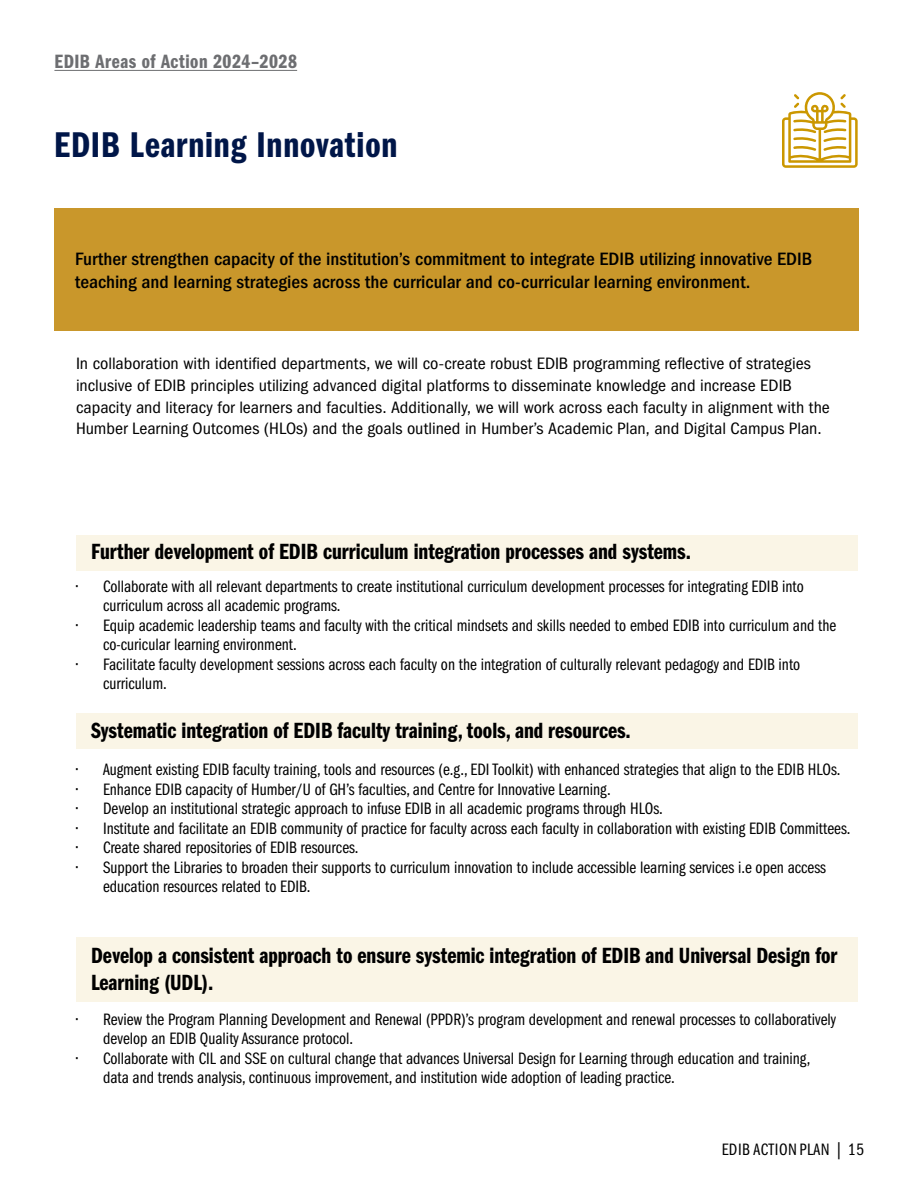
<style>
.page{position:relative;width:918px;height:1188px;background:#fff}
.page>*{position:absolute;margin:0;border:0;box-sizing:border-box;transform-origin:0 0}
.Big_Subhead_-_H2{font:37.05px "Franklin Gothic LT Pro Dm Cm";letter-spacing:.02em;color:#001648;scale:1.05 1}
.Compressed_Subhead_-_H3{font:22.8px/27px "Franklin Gothic LT Pro Dm Cm";color:#000;scale:1.05 1}
.Big_Title_-_H1{font:19.95px "Franklin Gothic LT Pro Dm Cm";letter-spacing:.025em;color:#6d6e71;scale:1.05 1}
.body_white_-_p{font:500 condensed 18.6px/22.5px "ITC Franklin Gothic Std";color:#000;scale:1.05 1}
.Compressed_bullet_-_p{font:17.1px/19.5px "Franklin Gothic LT Pro Bk Cm";color:#000;scale:1.05 1}
.body_12_-_p{font:condensed 17.1px/21.8px "ITC Franklin Gothic Std";color:#000;scale:1.05 1}
.t1{font:17.1px "ITC Franklin Gothic Std Bk Cp";letter-spacing:.025em;color:#000;scale:1.05 1}
</style>
<div class="page">
<div style="left:76px;top:937px;width:782px;height:65px;background:#faf5e6"></div>
<div style="left:76px;top:714px;width:782px;height:35px;background:#faf5e6"></div>
<div style="left:76px;top:535px;width:782px;height:36px;background:#faf5e6"></div>
<hr style="left:54px;top:70px;width:243px;height:1px;background:#6d6e71">
<svg style="left:782px;top:92px;width:76px;height:76px"></svg>
<div style="left:55px;top:208px;width:804px;height:123px;background:#c9972b"></div>
<h1 class="Big_Title_-_H1" style="left:54px;top:51px;width:233px">EDIB Areas of Action 2024–2028</h1>
<h2 class="Big_Subhead_-_H2" style="left:54px;top:124px;width:329px">EDIB Learning Innovation</h2>
<p class="body_white_-_p" style="left:75px;top:248px;width:704px">Further strengthen capacity of the institution’s commitment to integrate EDIB utilizing innovative EDIB teaching and learning strategies across the curricular and co-curricular learning environment.</p>
<p class="body_12_-_p" style="left:76px;top:353px;width:720px">In collaboration with identified departments, we will co-create robust EDIB programming reflective of strategies inclusive of EDIB principles utilizing advanced digital platforms to disseminate knowledge and increase EDIB capacity and literacy for learners and faculties. Additionally, we will work across each faculty in alignment with the Humber Learning Outcomes (HLOs) and the goals outlined in Humber’s Academic Plan, and Digital Campus Plan.</p>
<h3 class="Compressed_Subhead_-_H3" style="left:91px;top:538px;width:573px">Further development of EDIB curriculum integration processes and systems.</h3>
<p class="Compressed_bullet_-_p" style="left:103px;top:577px;width:669px;text-indent:-27px">• Collaborate with all relevant departments to create institutional curriculum development processes for integrating EDIB into curriculum across all academic programs.</p>
<p class="Compressed_bullet_-_p" style="left:103px;top:616px;width:700px;text-indent:-27px">• Equip academic leadership teams and faculty with the critical mindsets and skills needed to embed EDIB into curriculum and the co-curicular learning environment.</p>
<p class="Compressed_bullet_-_p" style="left:103px;top:655px;width:666px;text-indent:-27px">• Facilitate faculty development sessions across each faculty on the integration of culturally relevant pedagogy and EDIB into curriculum.</p>
<h3 class="Compressed_Subhead_-_H3" style="left:91px;top:717px;width:516px">Systematic integration of EDIB faculty training, tools, and resources.</h3>
<p class="Compressed_bullet_-_p" style="left:76px;top:760px;width:730px">• Augment existing EDIB faculty training, tools and resources (e.g., EDI Toolkit) with enhanced strategies that align to the EDIB HLOs.</p>
<p class="Compressed_bullet_-_p" style="left:76px;top:780px;width:511px">• Enhance EDIB capacity of Humber/U of GH’s faculties, and Centre for Innovative Learning.</p>
<p class="Compressed_bullet_-_p" style="left:76px;top:799px;width:560px">• Develop an institutional strategic approach to infuse EDIB in all academic programs through HLOs.</p>
<p class="Compressed_bullet_-_p" style="left:76px;top:819px;width:739px">• Institute and facilitate an EDIB community of practice for faculty across each faculty in collaboration with existing EDIB Committees.</p>
<p class="Compressed_bullet_-_p" style="left:76px;top:838px;width:271px">• Create shared repositories of EDIB resources.</p>
<p class="Compressed_bullet_-_p" style="left:103px;top:858px;width:690px;text-indent:-27px">• Support the Libraries to broaden their supports to curriculum innovation to include accessible learning services i.e open access education resources related to EDIB.</p>
<h3 class="Compressed_Subhead_-_H3" style="left:91px;top:942px;width:713px">Develop a consistent approach to ensure systemic integration of EDIB and Universal Design for<br>Learning (UDL).</h3>
<p class="Compressed_bullet_-_p" style="left:103px;top:1009px;width:700px;text-indent:-27px">• Review the Program Planning Development and Renewal (PPDR)’s program development and renewal processes to collaboratively develop an EDIB Quality Assurance protocol.</p>
<p class="Compressed_bullet_-_p" style="left:103px;top:1048px;width:675px;text-indent:-27px">• Collaborate with CIL and SSE on cultural change that advances Universal Design for Learning through education and training, data and trends analysis, continuous improvement, and institution wide adoption of leading practice.</p>
<p class="t1" style="left:722px;top:1140px;width:137px">EDIB ACTION PLAN | 15</p>
</div>
